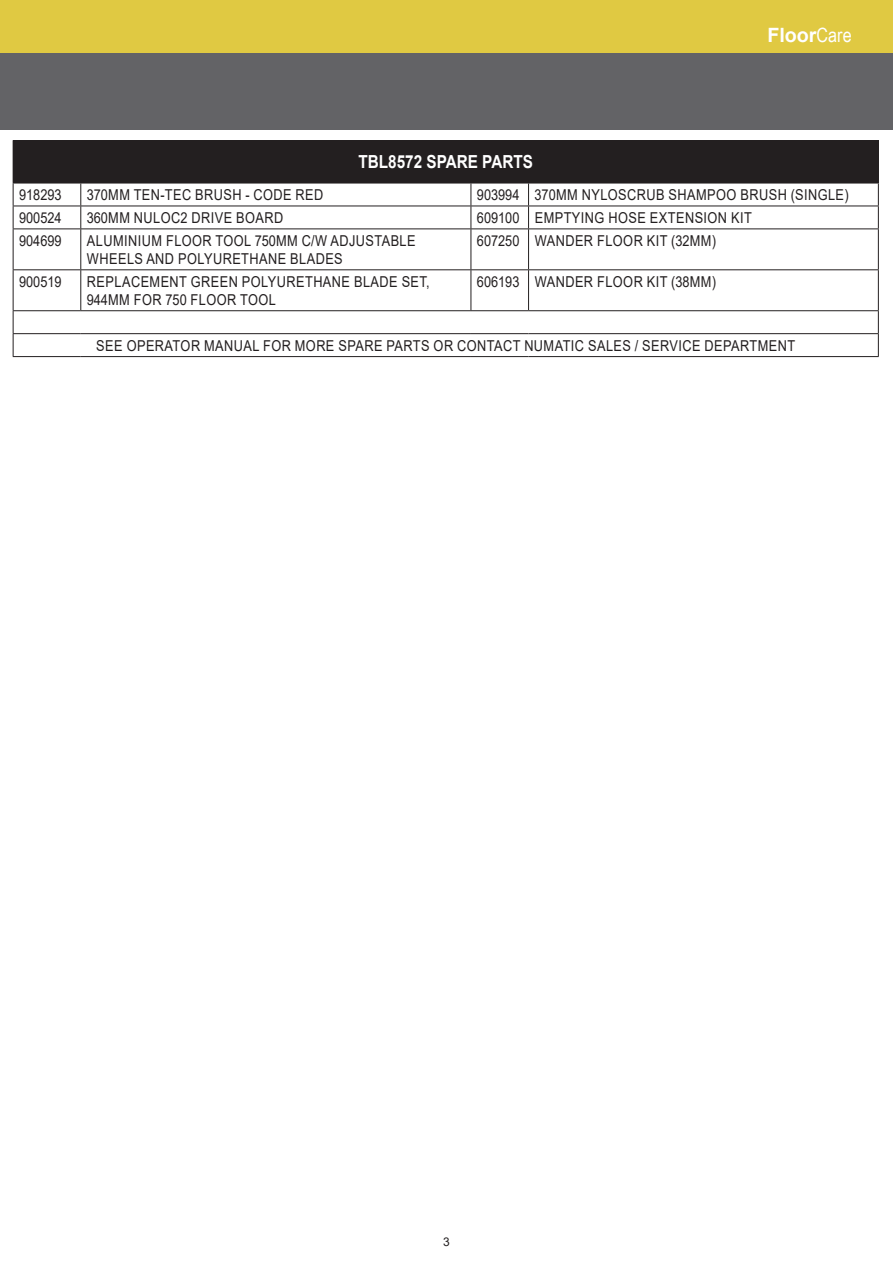
<style>
.page{position:relative;width:893px;height:1263px;background:#fff}
.page>*{position:absolute;margin:0;border:0;box-sizing:border-box;transform-origin:0 0}
.t1{font:700 19.65px "Arial";color:#fff}
.t2{font:700 18px "Arial";color:#fff;scale:.85 1}
.t3{font:15px/18px "Arial";letter-spacing:.035em;color:#231f20;scale:.85 1}
.t4{font:12px "Arial";color:#231f20}
.s1{font-family:"Arial Narrow";font-weight:400}
</style>
<div class="page">
<div style="left:0;top:53px;width:893px;height:77px;background:#636366"></div>
<div style="left:0;top:0;width:893px;height:53px;background:#e0c942"></div>
<div style="left:13px;top:141px;width:865px;height:42px;background:#231f20"></div>
<hr style="left:13px;top:140px;width:68px;height:1px;background:#231f20">
<hr style="left:81px;top:140px;width:390px;height:1px;background:#231f20">
<hr style="left:471px;top:140px;width:58px;height:1px;background:#231f20">
<hr style="left:529px;top:140px;width:350px;height:1px;background:#231f20">
<hr style="left:878px;top:141px;width:1px;height:42px;background:#231f20">
<hr style="left:13px;top:183px;width:68px;height:1px;background:#231f20">
<hr style="left:81px;top:183px;width:390px;height:1px;background:#231f20">
<hr style="left:471px;top:183px;width:58px;height:1px;background:#231f20">
<hr style="left:529px;top:183px;width:350px;height:1px;background:#231f20">
<hr style="left:13px;top:206px;width:68px;height:1px;background:#231f20">
<svg style="left:13px;top:183px;width:1px;height:45px"></svg>
<hr style="left:81px;top:206px;width:390px;height:1px;background:#231f20">
<svg style="left:80px;top:183px;width:1px;height:45px"></svg>
<hr style="left:471px;top:206px;width:58px;height:1px;background:#231f20">
<svg style="left:471px;top:183px;width:1px;height:45px"></svg>
<hr style="left:529px;top:206px;width:350px;height:1px;background:#231f20">
<svg style="left:528px;top:183px;width:1px;height:45px"></svg>
<svg style="left:878px;top:183px;width:1px;height:45px"></svg>
<hr style="left:13px;top:228px;width:68px;height:1px;background:#231f20">
<hr style="left:13px;top:229px;width:1px;height:40px;background:#231f20">
<hr style="left:81px;top:228px;width:390px;height:1px;background:#231f20">
<hr style="left:80px;top:229px;width:1px;height:40px;background:#231f20">
<hr style="left:471px;top:228px;width:58px;height:1px;background:#231f20">
<hr style="left:471px;top:229px;width:1px;height:40px;background:#231f20">
<hr style="left:529px;top:228px;width:350px;height:1px;background:#231f20">
<hr style="left:528px;top:229px;width:1px;height:40px;background:#231f20">
<hr style="left:878px;top:229px;width:1px;height:40px;background:#231f20">
<hr style="left:13px;top:269px;width:68px;height:1px;background:#231f20">
<hr style="left:13px;top:270px;width:1px;height:40px;background:#231f20">
<hr style="left:81px;top:269px;width:390px;height:1px;background:#231f20">
<hr style="left:80px;top:270px;width:1px;height:40px;background:#231f20">
<hr style="left:471px;top:269px;width:58px;height:1px;background:#231f20">
<hr style="left:471px;top:270px;width:1px;height:40px;background:#231f20">
<hr style="left:529px;top:269px;width:350px;height:1px;background:#231f20">
<hr style="left:528px;top:270px;width:1px;height:40px;background:#231f20">
<hr style="left:878px;top:270px;width:1px;height:40px;background:#231f20">
<hr style="left:13px;top:310px;width:68px;height:1px;background:#231f20">
<hr style="left:81px;top:310px;width:390px;height:1px;background:#231f20">
<hr style="left:471px;top:310px;width:58px;height:1px;background:#231f20">
<hr style="left:529px;top:310px;width:350px;height:1px;background:#231f20">
<hr style="left:13px;top:333px;width:68px;height:1px;background:#231f20">
<svg style="left:13px;top:311px;width:1px;height:45px"></svg>
<hr style="left:81px;top:333px;width:390px;height:1px;background:#231f20">
<hr style="left:471px;top:333px;width:58px;height:1px;background:#231f20">
<hr style="left:529px;top:333px;width:350px;height:1px;background:#231f20">
<svg style="left:878px;top:311px;width:1px;height:45px"></svg>
<hr style="left:13px;top:356px;width:68px;height:1px;background:#231f20">
<hr style="left:81px;top:356px;width:390px;height:1px;background:#231f20">
<hr style="left:471px;top:356px;width:58px;height:1px;background:#231f20">
<hr style="left:529px;top:356px;width:350px;height:1px;background:#231f20">
<p class="t2" style="left:358px;top:149px;width:207px">TBL8572 SPARE PARTS</p>
<h1 class="t1" style="left:767px;top:21px;width:86px">Floor<span class="s1">Care</span></h1>
<p class="t3" style="left:19px;top:186px;width:52px">918293</p>
<p class="t3" style="left:87px;top:186px;width:280px">370MM TEN-TEC BRUSH - CODE RED</p>
<p class="t3" style="left:477px;top:186px;width:439px">903994 370MM NYLOSCRUB SHAMPOO BRUSH (SINGLE)</p>
<p class="t3" style="left:19px;top:209px;width:52px">900524</p>
<p class="t3" style="left:87px;top:209px;width:233px">360MM NULOC2 DRIVE BOARD</p>
<p class="t3" style="left:477px;top:209px;width:325px">609100 EMPTYING HOSE EXTENSION KIT</p>
<p class="t3" style="left:19px;top:231px;width:52px">904699</p>
<p class="t3" style="left:87px;top:231px;width:388px">ALUMINIUM FLOOR TOOL 750MM C/W ADJUSTABLE<br>WHEELS AND POLYURETHANE BLADES</p>
<p class="t3" style="left:477px;top:231px;width:283px">607250 WANDER FLOOR KIT (32MM)</p>
<p class="t3" style="left:19px;top:272px;width:52px">900519</p>
<p class="t3" style="left:87px;top:272px;width:405px">REPLACEMENT GREEN POLYURETHANE BLADE SET,<br>944MM FOR 750 FLOOR TOOL</p>
<p class="t3" style="left:477px;top:272px;width:283px">606193 WANDER FLOOR KIT (38MM)</p>
<p class="t3" style="left:96px;top:336px;width:824px">SEE OPERATOR MANUAL FOR MORE SPARE PARTS OR CONTACT NUMATIC SALES / SERVICE DEPARTMENT</p>
<p class="t4" style="left:443px;top:1233px;width:8px">3</p>
</div>
